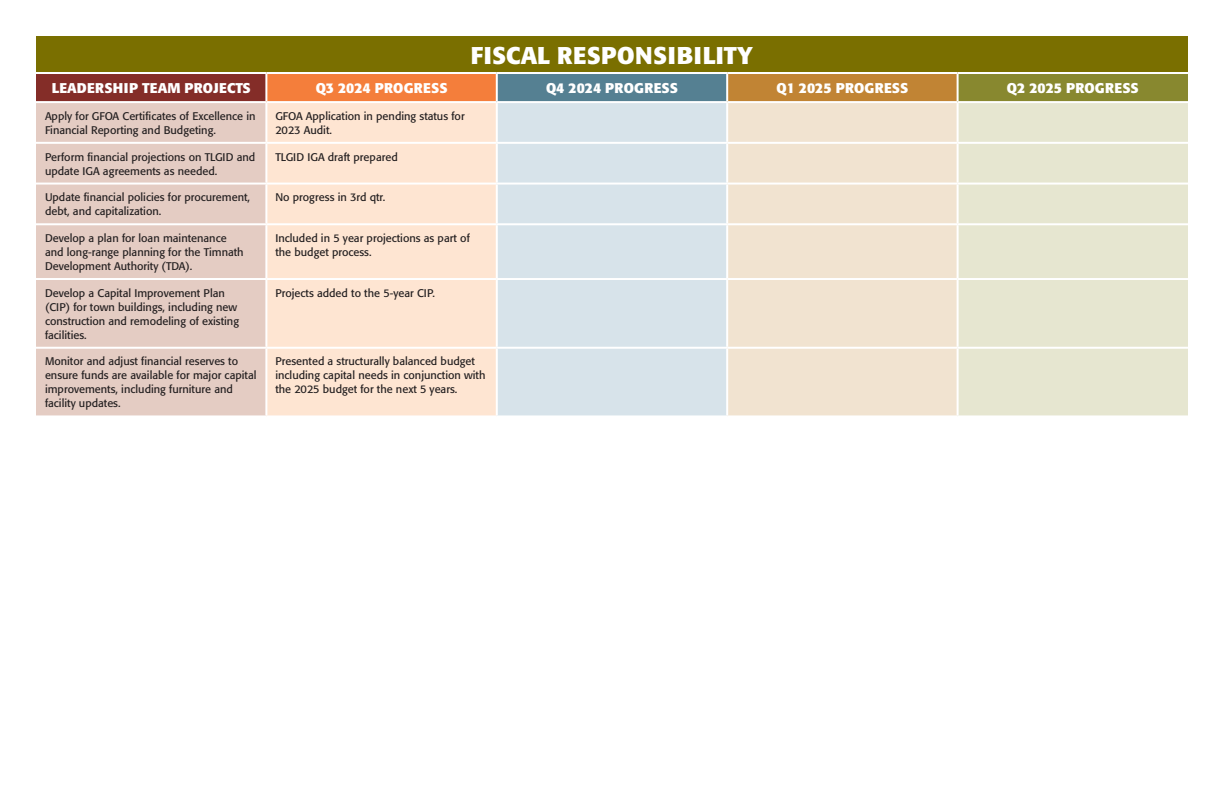
<style>
.page{position:relative;width:1224px;height:792px;background:#fff}
.page>*{position:absolute;margin:0;border:0;box-sizing:border-box;transform-origin:0 0}
.Table_H2{font:700 24px "Formata";letter-spacing:.02em;color:#fff}
.Table_H2-2{font:700 14px "Formata";color:#fff}
.Table_B1{font:11px/14px "Formata";color:#231f20}
</style>
<div class="page">
<div style="left:36px;top:36px;width:1152px;height:37px;background:#7a6f00"></div>
<div style="left:36px;top:73px;width:230px;height:29px;background:#842d28"></div>
<div style="left:266px;top:73px;width:231px;height:29px;background:#f47e3b"></div>
<div style="left:497px;top:73px;width:230px;height:29px;background:#558092"></div>
<div style="left:727px;top:73px;width:231px;height:29px;background:#c18434"></div>
<div style="left:958px;top:73px;width:230px;height:29px;background:#88882f"></div>
<div style="left:36px;top:103px;width:229px;height:312px;background:#e4ccc3"></div>
<div style="left:267px;top:103px;width:229px;height:312px;background:#fee5d2"></div>
<div style="left:498px;top:103px;width:228px;height:312px;background:#d7e3ea"></div>
<div style="left:728px;top:103px;width:229px;height:312px;background:#f1e3d0"></div>
<div style="left:959px;top:103px;width:229px;height:312px;background:#e6e6d0"></div>
<hr style="left:36px;top:72px;width:230px;height:2px;background:#fff">
<hr style="left:266px;top:72px;width:231px;height:2px;background:#fff">
<hr style="left:265px;top:74px;width:2px;height:27px;background:#fff">
<hr style="left:497px;top:72px;width:230px;height:2px;background:#fff">
<hr style="left:496px;top:74px;width:2px;height:27px;background:#fff">
<hr style="left:727px;top:72px;width:231px;height:2px;background:#fff">
<hr style="left:726px;top:74px;width:2px;height:27px;background:#fff">
<hr style="left:958px;top:72px;width:230px;height:2px;background:#fff">
<hr style="left:957px;top:74px;width:2px;height:27px;background:#fff">
<hr style="left:36px;top:101px;width:230px;height:2px;background:#fff">
<hr style="left:266px;top:101px;width:231px;height:2px;background:#fff">
<hr style="left:497px;top:101px;width:230px;height:2px;background:#fff">
<hr style="left:727px;top:101px;width:231px;height:2px;background:#fff">
<hr style="left:958px;top:101px;width:230px;height:2px;background:#fff">
<hr style="left:36px;top:142px;width:230px;height:2px;background:#fff">
<hr style="left:266px;top:142px;width:231px;height:2px;background:#fff">
<hr style="left:497px;top:142px;width:230px;height:2px;background:#fff">
<hr style="left:727px;top:142px;width:231px;height:2px;background:#fff">
<hr style="left:958px;top:142px;width:230px;height:2px;background:#fff">
<hr style="left:36px;top:183px;width:230px;height:2px;background:#fff">
<hr style="left:266px;top:183px;width:231px;height:2px;background:#fff">
<hr style="left:497px;top:183px;width:230px;height:2px;background:#fff">
<hr style="left:727px;top:183px;width:231px;height:2px;background:#fff">
<hr style="left:958px;top:183px;width:230px;height:2px;background:#fff">
<hr style="left:36px;top:223px;width:230px;height:2px;background:#fff">
<hr style="left:266px;top:223px;width:231px;height:2px;background:#fff">
<hr style="left:497px;top:223px;width:230px;height:2px;background:#fff">
<hr style="left:727px;top:223px;width:231px;height:2px;background:#fff">
<hr style="left:958px;top:223px;width:230px;height:2px;background:#fff">
<hr style="left:36px;top:278px;width:230px;height:2px;background:#fff">
<hr style="left:266px;top:278px;width:231px;height:2px;background:#fff">
<hr style="left:497px;top:278px;width:230px;height:2px;background:#fff">
<hr style="left:727px;top:278px;width:231px;height:2px;background:#fff">
<hr style="left:958px;top:278px;width:230px;height:2px;background:#fff">
<hr style="left:36px;top:347px;width:230px;height:2px;background:#fff">
<hr style="left:266px;top:347px;width:231px;height:2px;background:#fff">
<hr style="left:497px;top:347px;width:230px;height:2px;background:#fff">
<hr style="left:727px;top:347px;width:231px;height:2px;background:#fff">
<hr style="left:958px;top:347px;width:230px;height:2px;background:#fff">
<p class="Table_H2" style="left:471px;top:40px;width:284px">FISCAL RESPONSIBILITY</p>
<p class="Table_H2-2" style="left:52px;top:79px;width:200px">LEADERSHIP TEAM PROJECTS</p>
<p class="Table_H2-2" style="left:316px;top:79px;width:133px">Q3 2024 PROGRESS</p>
<p class="Table_H2-2" style="left:546px;top:79px;width:133px">Q4 2024 PROGRESS</p>
<p class="Table_H2-2" style="left:776px;top:79px;width:133px">Q1 2025 PROGRESS</p>
<p class="Table_H2-2" style="left:1007px;top:79px;width:133px">Q2 2025 PROGRESS</p>
<p class="Table_B1" style="left:45px;top:109px;width:212px">Apply for GFOA Certificates of Excellence in<br>Financial Reporting and Budgeting.</p>
<p class="Table_B1" style="left:275px;top:109px;width:191px">GFOA Application in pending status for<br>2023 Audit.</p>
<p class="Table_B1" style="left:45px;top:150px;width:212px">Perform financial projections on TLGID and update IGA agreements as needed.</p>
<p class="Table_B1" style="left:275px;top:150px;width:124px">TLGID IGA draft prepared</p>
<p class="Table_B1" style="left:45px;top:190px;width:207px">Update financial policies for procurement, debt, and capitalization.</p>
<p class="Table_B1" style="left:275px;top:190px;width:111px">No progress in 3rd qtr.</p>
<p class="Table_B1" style="left:45px;top:231px;width:200px">Develop a plan for loan maintenance and long-range planning for the Timnath<br>Development Authority (TDA).</p>
<p class="Table_B1" style="left:275px;top:231px;width:196px">Included in 5 year projections as part of the budget process.</p>
<p class="Table_B1" style="left:45px;top:286px;width:196px">Develop a Capital Improvement Plan (CIP) for town buildings, including new construction and remodeling of existing facilities.</p>
<p class="Table_B1" style="left:275px;top:286px;width:161px">Projects added to the 5-year CIP.</p>
<p class="Table_B1" style="left:45px;top:355px;width:213px">Monitor and adjust financial reserves to ensure funds are available for major capital improvements, including furniture and facility updates.</p>
<p class="Table_B1" style="left:275px;top:355px;width:212px">Presented a structurally balanced budget including capital needs in conjunction with the 2025 budget for the next 5 years.</p>
</div>
